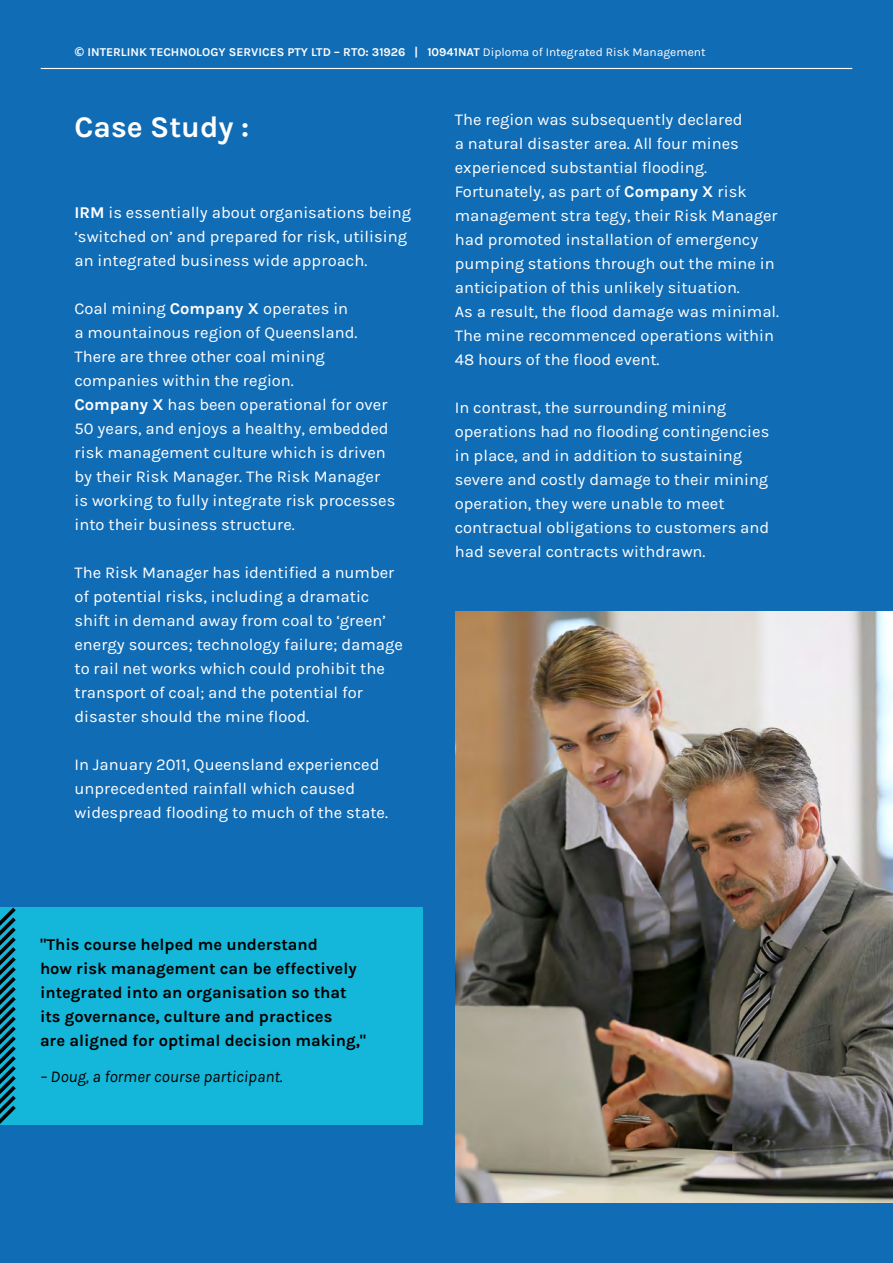
<style>
.page{position:relative;width:893px;height:1263px;background:#116cb6}
.page>*{position:absolute;margin:0;border:0;box-sizing:border-box;transform-origin:0 0}
.t1{font:700 30px "Karla";color:#fff}
.t2{font:16.5px/24px "Karla";color:#fff}
.t3{font:700 16.5px/24px "Karla";color:#000}
.t4{font:italic 16.5px "Karla";color:#000}
.t5{font:700 12px "Karla";color:#fff}
.s1{font-family:"Droid Sans"}
.s2{font-weight:400}
.s3{font-weight:700}
</style>
<div class="page">
<div style="left:0;top:908px;width:422px;height:217px;background:#14b7d9"></div>
<hr style="left:41px;top:68px;width:811px;height:1px;background:#fff">
<img style="left:456px;top:612px;width:437px;height:590px">
<svg style="left:0;top:907px;width:20px;height:217px"></svg>
<p class="t5" style="left:74px;top:45px;width:633px"><span class="s1">©</span> INTERLINK TECHNOLOGY SERVICES PTY LTD – RTO: 31926 | 10941NAT <span class="s2">Diploma of Integrated Risk Management</span></p>
<p class="t1" style="left:74px;top:110px;width:176px">Case Study :</p>
<p class="t2" style="left:74px;top:201px;width:338px"><span class="s3">IRM</span> is essentially about organisations being ‘switched on’ and prepared for risk, utilising an integrated business wide approach.</p>
<p class="t2" style="left:74px;top:297px;width:275px">Coal mining <span class="s3">Company X</span> operates in</p>
<p class="t2" style="left:74px;top:321px;width:284px">a mountainous region of Queensland.</p>
<p class="t2" style="left:74px;top:345px;width:252px">There are three other coal mining companies within the region.</p>
<p class="t2" style="left:74px;top:393px;width:315px"><span class="s3">Company X</span> has been operational for over</p>
<p class="t2" style="left:74px;top:417px;width:316px">50 years, and enjoys a healthy, embedded risk management culture which is driven</p>
<p class="t2" style="left:74px;top:465px;width:307px">by their Risk Manager. The Risk Manager</p>
<p class="t2" style="left:74px;top:489px;width:323px">is working to fully integrate risk processes into their business structure.</p>
<p class="t2" style="left:74px;top:561px;width:330px">The Risk Manager has identified a number of potential risks, including a dramatic shift in demand away from coal to ‘green’ energy sources; technology failure; damage to rail net works which could prohibit the transport of coal; and the potential for disaster should the mine flood.</p>
<p class="t2" style="left:74px;top:753px;width:315px">In January 2011, Queensland experienced unprecedented rainfall which caused widespread flooding to much of the state.</p>
<p class="t2" style="left:455px;top:108px;width:289px">The region was subsequently declared</p>
<p class="t2" style="left:455px;top:132px;width:286px">a natural disaster area. All four mines</p>
<p class="t2" style="left:455px;top:156px;width:254px">experienced substantial flooding.</p>
<p class="t2" style="left:455px;top:180px;width:324px">Fortunately, as part of <span class="s3">Company X</span> risk management stra tegy, their Risk Manager had promoted installation of emergency pumping stations through out the mine in anticipation of this unlikely situation.</p>
<p class="t2" style="left:455px;top:300px;width:326px">As a result, the flood damage was minimal.<br>The mine recommenced operations within</p>
<p class="t2" style="left:455px;top:348px;width:206px">48 hours of the flood event.</p>
<p class="t2" style="left:455px;top:396px;width:316px">In contrast, the surrounding mining operations had no flooding contingencies in place, and in addition to sustaining severe and costly damage to their mining operation, they were unable to meet contractual obligations to customers and had several contracts withdrawn.</p>
<p class="t3" style="left:40px;top:933px;width:279px">"This course helped me understand</p>
<p class="t3" style="left:40px;top:957px;width:318px">how risk management can be effectively integrated into an organisation so that</p>
<p class="t3" style="left:40px;top:1005px;width:294px">its governance, culture and practices</p>
<p class="t3" style="left:40px;top:1029px;width:328px">are aligned for optimal decision making,"</p>
<p class="t4" style="left:40px;top:1068px;width:244px">– Doug, a former course participant.</p>
</div>
